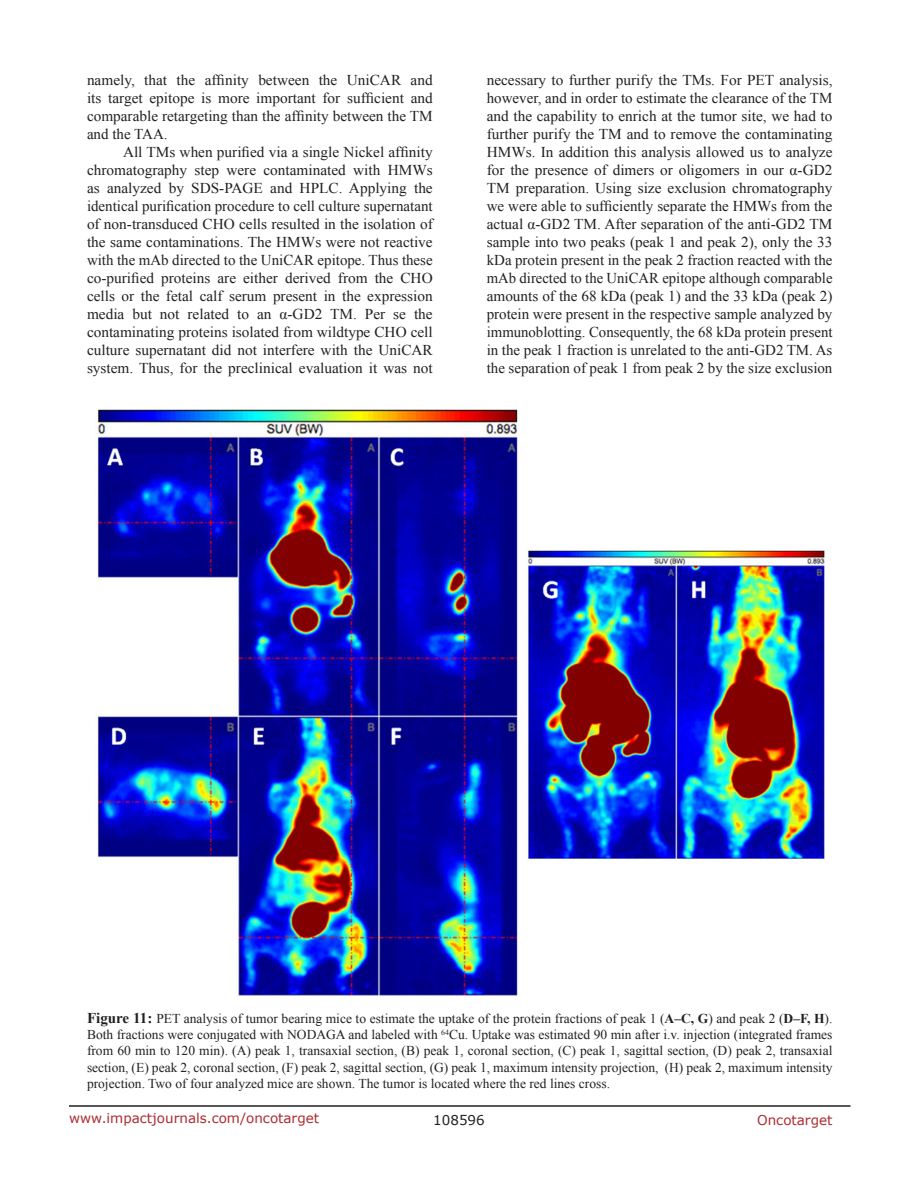
<style>
.page{position:relative;width:918px;height:1188px;background:#fff}
.page>*{position:absolute;margin:0;border:0;box-sizing:border-box;transform-origin:0 0}
.BodyText{font:15px/18px "Times New Roman";color:#231f20;text-align:justify}
.FigureText{font:13.5px/16.2px "Times New Roman";color:#231f20;text-align:justify}
.t1{font:13.5px "Verdana";color:#ac2b31}
.t2{font:13.5px "Verdana";color:#231f20}
.s1{font-weight:700;font-size:15px}
.s2{font-weight:700}
</style>
<div class="page">
<hr style="left:69px;top:1105px;width:781px;height:2px;background:#231f20">
<img style="left:95px;top:409px;width:729px;height:588px">
<p class="BodyText" style="left:87px;top:71px;width:347px">namely, that the affinity between the UniCAR and its target epitope is more important for sufficient and comparable retargeting than the affinity between the TM and the TAA.</p>
<p class="BodyText" style="left:87px;top:143px;width:347px;text-indent:36px">All TMs when purified via a single Nickel affinity chromatography step were contaminated with HMWs as analyzed by SDS-PAGE and HPLC. Applying the identical purification procedure to cell culture supernatant of non-transduced CHO cells resulted in the isolation of the same contaminations. The HMWs were not reactive with the mAb directed to the UniCAR epitope. Thus these co-purified proteins are either derived from the CHO cells or the fetal calf serum present in the expression media but not related to an α-GD2 TM. Per se the contaminating proteins isolated from wildtype CHO cell culture supernatant did not interfere with the UniCAR system. Thus, for the preclinical evaluation it was not</p>
<p class="BodyText" style="left:487px;top:71px;width:347px">necessary to further purify the TMs. For PET analysis, however, and in order to estimate the clearance of the TM and the capability to enrich at the tumor site, we had to further purify the TM and to remove the contaminating HMWs. In addition this analysis allowed us to analyze for the presence of dimers or oligomers in our α-GD2<br>TM preparation. Using size exclusion chromatography we were able to sufficiently separate the HMWs from the actual α-GD2 TM. After separation of the anti-GD2 TM sample into two peaks (peak 1 and peak 2), only the 33 kDa protein present in the peak 2 fraction reacted with the mAb directed to the UniCAR epitope although comparable amounts of the 68 kDa (peak 1) and the 33 kDa (peak 2) protein were present in the respective sample analyzed by immunoblotting. Consequently, the 68 kDa protein present in the peak 1 fraction is unrelated to the anti-GD2 TM. As the separation of peak 1 from peak 2 by the size exclusion</p>
<p class="FigureText" style="left:87px;top:1010px;width:747px"><span class="s1">Figure 11:</span> PET analysis of tumor bearing mice to estimate the uptake of the protein fractions of peak 1 (<span class="s2">A–C, G</span>) and peak 2 (<span class="s2">D–F, H</span>).<br>Both fractions were conjugated with NODAGA and labeled with <sup>64</sup>Cu. Uptake was estimated 90 min after i.v. injection (integrated frames from 60 min to 120 min). (A) peak 1, transaxial section, (B) peak 1, coronal section, (C) peak 1, sagittal section, (D) peak 2, transaxial section, (E) peak 2, coronal section, (F) peak 2, sagittal section, (G) peak 1, maximum intensity projection, (H) peak 2, maximum intensity projection. Two of four analyzed mice are shown. The tumor is located where the red lines cross.</p>
<p class="t1" style="left:69px;top:1109px;width:252px">www.impactjournals.com/oncotarget</p>
<p class="t2" style="left:433px;top:1111px;width:53px">108596</p>
<p class="t1" style="left:757px;top:1111px;width:77px">Oncotarget</p>
</div>
